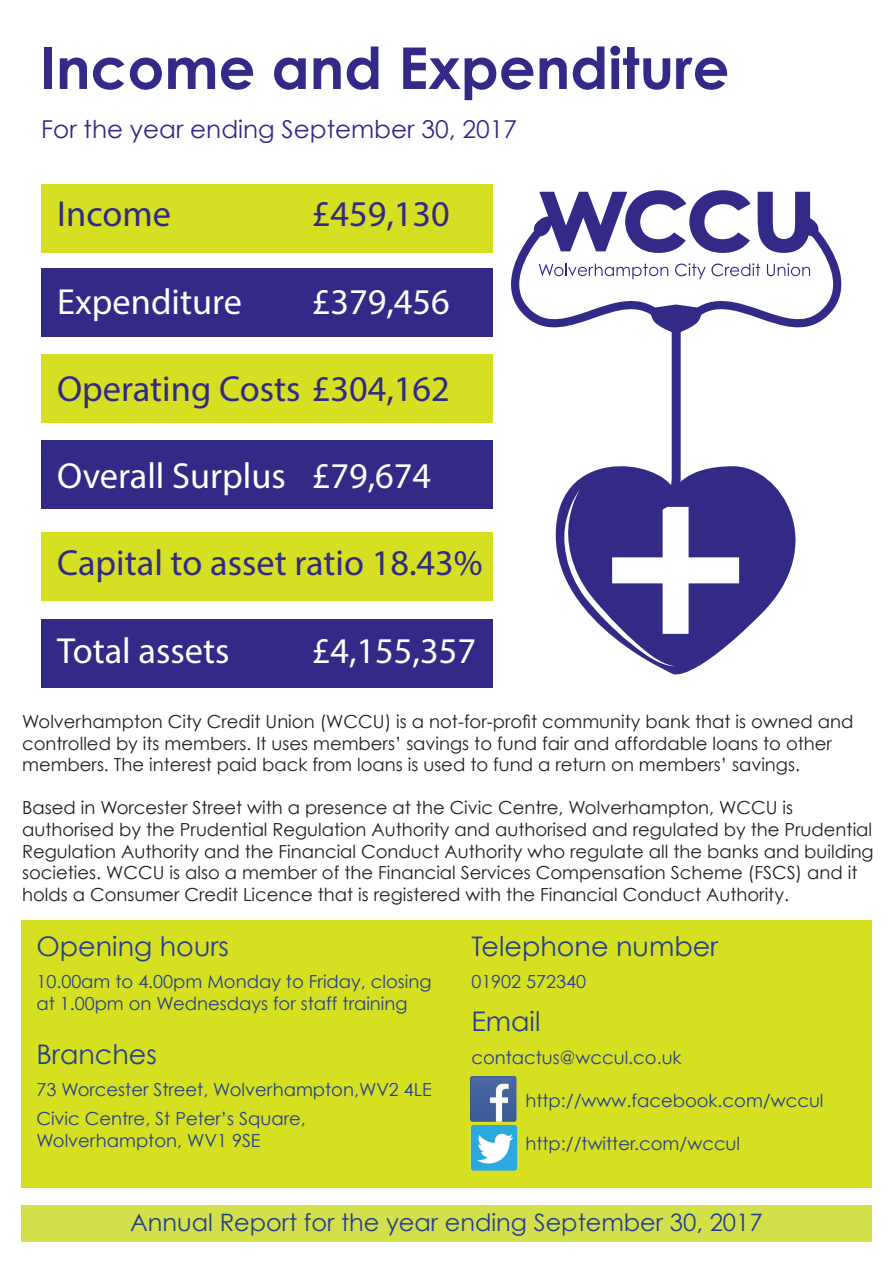
<style>
.page{position:relative;width:893px;height:1263px;background:#fff}
.page>*{position:absolute;margin:0;border:0;box-sizing:border-box;transform-origin:0 0}
.t1{font:700 57.6px "Century Gothic";color:#332986}
.t2{font:36.3px "Myriad Pro";color:#332986}
.t3{font:36.3px "Myriad Pro";color:#fff}
.t4{font:27px "Century Gothic";color:#253f8e}
.t5{font:24.6px "Century Gothic";color:#332986}
.t6{font:24px "Century Gothic";color:#253f8e}
.t7{font:18px/21.6px "Century Gothic";color:#231f20}
.t8{font:18px/21.6px "Century Gothic";color:#253f8e}
</style>
<div class="page">
<div style="left:21px;top:921px;width:851px;height:267px;background:#d7df21"></div>
<div style="left:41px;top:184px;width:452px;height:69px;background:#d6df21"></div>
<div style="left:41px;top:268px;width:452px;height:69px;background:#332986"></div>
<div style="left:41px;top:354px;width:452px;height:69px;background:#d6df21"></div>
<div style="left:41px;top:440px;width:452px;height:69px;background:#332986"></div>
<div style="left:41px;top:532px;width:452px;height:68px;background:#d6df21"></div>
<div style="left:41px;top:619px;width:452px;height:69px;background:#332986"></div>
<svg style="left:556px;top:519px;width:240px;height:156px;fill:#332986"></svg>
<svg style="left:511px;top:190px;width:331px;height:329px"></svg>
<div style="left:21px;top:1205px;width:851px;height:37px;background:#d4df4c"></div>
<img style="left:471px;top:1076px;width:46px;height:45px">
<img style="left:470px;top:1126px;width:48px;height:44px">
<p class="t1" style="left:40px;top:32px;width:691px">Income and Expenditure</p>
<p class="t5" style="left:41px;top:115px;width:477px">For the year ending September 30, 2017</p>
<p class="t2" style="left:57px;top:192px;width:115px">Income</p>
<p class="t2" style="left:312px;top:192px;width:140px">£459,130</p>
<p class="t3" style="left:57px;top:279px;width:186px">Expenditure</p>
<p class="t3" style="left:312px;top:279px;width:140px">£379,456</p>
<p class="t2" style="left:57px;top:366px;width:394px">Operating Costs £304,162</p>
<p class="t3" style="left:57px;top:454px;width:375px">Overall Surplus £79,674</p>
<p class="t2" style="left:57px;top:541px;width:427px">Capital to asset ratio 18.43%</p>
<p class="t3" style="left:57px;top:628px;width:174px">Total assets</p>
<p class="t3" style="left:312px;top:628px;width:166px">£4,155,357</p>
<p class="t7" style="left:22px;top:710px;width:833px">Wolverhampton City Credit Union (WCCU) is a not-for-profit community bank that is owned and controlled by its members. It uses members’ savings to fund fair and affordable loans to other members. The interest paid back from loans is used to fund a return on members’ savings.</p>
<p class="t7" style="left:22px;top:797px;width:853px">Based in Worcester Street with a presence at the Civic Centre, Wolverhampton, WCCU is authorised by the Prudential Regulation Authority and authorised and regulated by the Prudential Regulation Authority and the Financial Conduct Authority who regulate all the banks and building societies. WCCU is also a member of the Financial Services Compensation Scheme (FSCS) and it holds a Consumer Credit Licence that is registered with the Financial Conduct Authority.</p>
<p class="t4" style="left:36px;top:929px;width:194px">Opening hours</p>
<p class="t8" style="left:36px;top:971px;width:397px">10.00am to 4.00pm Monday to Friday, closing at 1.00pm on Wednesdays for staff training</p>
<p class="t4" style="left:36px;top:1037px;width:122px">Branches</p>
<p class="t8" style="left:36px;top:1079px;width:397px">73 Worcester Street, Wolverhampton,WV2 4LE</p>
<p class="t8" style="left:36px;top:1107px;width:271px">Civic Centre, St Peter’s Square,<br>Wolverhampton, WV1 9SE</p>
<p class="t4" style="left:471px;top:929px;width:249px">Telephone number</p>
<p class="t8" style="left:471px;top:971px;width:116px">01902 572340</p>
<p class="t4" style="left:471px;top:1005px;width:71px">Email</p>
<p class="t8" style="left:471px;top:1046px;width:212px">contactus@wccul.co.uk</p>
<p class="t8" style="left:525px;top:1089px;width:300px">http://www.facebook.com/wccul</p>
<p class="t8" style="left:525px;top:1133px;width:216px">http://twitter.com/wccul</p>
<p class="t6" style="left:130px;top:1207px;width:634px">Annual Report for the year ending September 30, 2017</p>
</div>
